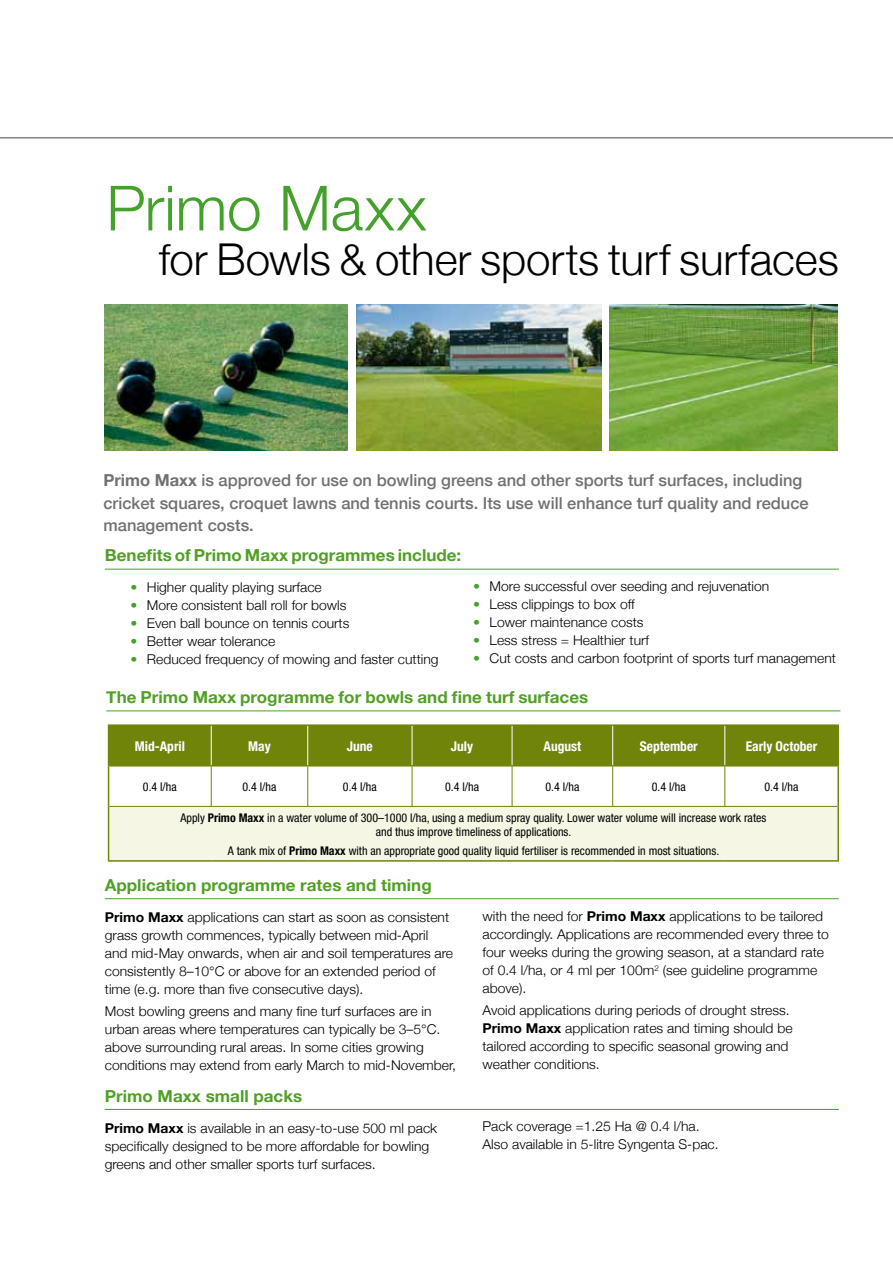
<style>
.page{position:relative;width:893px;height:1263px;background:#fff}
.page>*{position:absolute;margin:0;border:0;box-sizing:border-box;transform-origin:0 0}
.t1{font:300 62.4px "Helvetica Neue";letter-spacing:-.005em;color:#44a12b}
.t2{font:300 43.95px "Helvetica Neue";letter-spacing:-.005em;color:#000}
.t3{font:500 16.5px/22.5px "Helvetica Neue";color:#707172}
.t4{font:700 16.5px "Helvetica Neue";color:#51a025}
.t5{font:300 13.5px/18px "Helvetica Neue";color:#000}
.t6{font:700 condensed 13.5px "Helvetica Neue";color:#fff}
.t7{font:condensed 12px/14.4px "Helvetica Neue";color:#000;text-align:center}
.s1{font-weight:700}
.s2{color:#44a12b}
</style>
<div class="page">
<hr style="left:0;top:137px;width:893px;height:1px;background:#44494d">
<img style="left:105px;top:304px;width:242px;height:147px">
<img style="left:356px;top:304px;width:245px;height:147px">
<img style="left:610px;top:305px;width:227px;height:146px">
<div style="left:109px;top:726px;width:728px;height:39px;background:#71840a"></div>
<div style="left:109px;top:806px;width:729px;height:55px;background:#f5f7e4"></div>
<hr style="left:108px;top:724px;width:103px;height:2px;background:#71840a">
<hr style="left:108px;top:726px;width:1px;height:39px;background:#71840a">
<hr style="left:211px;top:724px;width:97px;height:2px;background:#71840a">
<hr style="left:308px;top:724px;width:104px;height:2px;background:#71840a">
<hr style="left:412px;top:724px;width:100px;height:2px;background:#71840a">
<hr style="left:512px;top:724px;width:101px;height:2px;background:#71840a">
<hr style="left:613px;top:724px;width:112px;height:2px;background:#71840a">
<hr style="left:725px;top:724px;width:114px;height:2px;background:#71840a">
<hr style="left:837px;top:726px;width:2px;height:39px;background:#71840a">
<hr style="left:211px;top:726px;width:1px;height:39px;background:#fff">
<hr style="left:307px;top:726px;width:1px;height:39px;background:#fff">
<hr style="left:412px;top:726px;width:1px;height:39px;background:#fff">
<hr style="left:512px;top:726px;width:1px;height:39px;background:#fff">
<hr style="left:612px;top:726px;width:1px;height:39px;background:#fff">
<hr style="left:724px;top:726px;width:1px;height:39px;background:#fff">
<hr style="left:108px;top:806px;width:1px;height:54px;background:#71840a">
<hr style="left:837px;top:806px;width:2px;height:54px;background:#71840a">
<hr style="left:108px;top:860px;width:103px;height:2px;background:#71840a">
<hr style="left:211px;top:860px;width:97px;height:2px;background:#71840a">
<hr style="left:308px;top:860px;width:104px;height:2px;background:#71840a">
<hr style="left:412px;top:860px;width:100px;height:2px;background:#71840a">
<hr style="left:512px;top:860px;width:101px;height:2px;background:#71840a">
<hr style="left:613px;top:860px;width:112px;height:2px;background:#71840a">
<hr style="left:725px;top:860px;width:114px;height:2px;background:#71840a">
<hr style="left:108px;top:765px;width:103px;height:1px;background:#71840a">
<hr style="left:108px;top:766px;width:1px;height:40px;background:#71840a">
<hr style="left:211px;top:765px;width:97px;height:1px;background:#71840a">
<hr style="left:308px;top:765px;width:104px;height:1px;background:#71840a">
<hr style="left:412px;top:765px;width:100px;height:1px;background:#71840a">
<hr style="left:512px;top:765px;width:101px;height:1px;background:#71840a">
<hr style="left:613px;top:765px;width:112px;height:1px;background:#71840a">
<hr style="left:725px;top:765px;width:114px;height:1px;background:#71840a">
<hr style="left:837px;top:766px;width:2px;height:40px;background:#71840a">
<hr style="left:211px;top:766px;width:1px;height:40px;background:#71840a">
<hr style="left:307px;top:766px;width:1px;height:40px;background:#71840a">
<hr style="left:412px;top:766px;width:1px;height:40px;background:#71840a">
<hr style="left:512px;top:766px;width:1px;height:40px;background:#71840a">
<hr style="left:612px;top:766px;width:1px;height:40px;background:#71840a">
<hr style="left:724px;top:766px;width:1px;height:40px;background:#71840a">
<hr style="left:109px;top:806px;width:102px;height:1px;background:#71840a">
<hr style="left:211px;top:806px;width:97px;height:1px;background:#71840a">
<hr style="left:308px;top:806px;width:104px;height:1px;background:#71840a">
<hr style="left:412px;top:806px;width:100px;height:1px;background:#71840a">
<hr style="left:512px;top:806px;width:101px;height:1px;background:#71840a">
<hr style="left:613px;top:806px;width:112px;height:1px;background:#71840a">
<hr style="left:725px;top:806px;width:112px;height:1px;background:#71840a">
<hr style="left:105px;top:569px;width:734px;height:1px;background:#44a12b">
<hr style="left:106px;top:710px;width:734px;height:1px;background:#44a12b">
<hr style="left:105px;top:898px;width:734px;height:1px;background:#44a12b">
<hr style="left:105px;top:1109px;width:734px;height:1px;background:#44a12b">
<h1 class="t1" style="left:106px;top:170px;width:322px">Primo Maxx</h1>
<h2 class="t2" style="left:159px;top:233px;width:681px">for Bowls &amp; other sports turf surfaces</h2>
<p class="t3" style="left:103px;top:469px;width:707px"><span class="s1">Primo Maxx</span> is approved for use on bowling greens and other sports turf surfaces, including cricket squares, croquet lawns and tennis courts. Its use will enhance turf quality and reduce management costs.</p>
<p class="t4" style="left:105px;top:545px;width:358px">Benefits of Primo Maxx programmes include:</p>
<p class="t5" style="left:130px;top:578px;width:193px"><span class="s2">•</span> Higher quality playing surface</p>
<p class="t5" style="left:130px;top:596px;width:218px"><span class="s2">•</span> More consistent ball roll for bowls</p>
<p class="t5" style="left:130px;top:614px;width:220px"><span class="s2">•</span> Even ball bounce on tennis courts</p>
<p class="t5" style="left:130px;top:632px;width:146px"><span class="s2">•</span> Better wear tolerance</p>
<p class="t5" style="left:130px;top:650px;width:310px"><span class="s2">•</span> Reduced frequency of mowing and faster cutting</p>
<p class="t5" style="left:473px;top:577px;width:298px"><span class="s2">•</span> More successful over seeding and rejuvenation</p>
<p class="t5" style="left:473px;top:595px;width:163px"><span class="s2">•</span> Less clippings to box off</p>
<p class="t5" style="left:473px;top:613px;width:172px"><span class="s2">•</span> Lower maintenance costs</p>
<p class="t5" style="left:473px;top:631px;width:178px"><span class="s2">•</span> Less stress = Healthier turf</p>
<p class="t5" style="left:473px;top:649px;width:364px"><span class="s2">•</span> Cut costs and carbon footprint of sports turf management</p>
<p class="t4" style="left:106px;top:687px;width:483px">The Primo Maxx programme for bowls and fine turf surfaces</p>
<p class="t6" style="left:135px;top:738px;width:52px">Mid-April</p>
<p class="t6" style="left:248px;top:738px;width:24px">May</p>
<p class="t6" style="left:347px;top:738px;width:28px">June</p>
<p class="t6" style="left:451px;top:738px;width:24px">July</p>
<p class="t6" style="left:543px;top:738px;width:39px">August</p>
<p class="t6" style="left:640px;top:738px;width:59px">September</p>
<p class="t6" style="left:746px;top:738px;width:73px">Early October</p>
<p class="t7" style="left:143px;top:779px;width:35px">0.4 l/ha</p>
<p class="t7" style="left:243px;top:779px;width:35px">0.4 l/ha</p>
<p class="t7" style="left:343px;top:779px;width:35px">0.4 l/ha</p>
<p class="t7" style="left:445px;top:779px;width:35px">0.4 l/ha</p>
<p class="t7" style="left:545px;top:779px;width:35px">0.4 l/ha</p>
<p class="t7" style="left:652px;top:779px;width:35px">0.4 l/ha</p>
<p class="t7" style="left:764px;top:779px;width:35px">0.4 l/ha</p>
<p class="t7" style="left:180px;top:810px;width:587px">Apply <span class="s1">Primo Maxx</span> in a water volume of 300–1000 l/ha, using a medium spray quality. Lower water volume will increase work rates and thus improve timeliness of applications.</p>
<p class="t7" style="left:228px;top:843px;width:493px">A tank mix of <span class="s1">Primo Maxx</span> with an appropriate good quality liquid fertiliser is recommended in most situations.</p>
<p class="t4" style="left:105px;top:875px;width:328px">Application programme rates and timing</p>
<p class="t5" style="left:105px;top:908px;width:350px"><span class="s1">Primo Maxx</span> applications can start as soon as consistent grass growth commences, typically between mid-April and mid-May onwards, when air and soil temperatures are consistently 8–10°C or above for an extended period of time (e.g. more than five consecutive days).</p>
<p class="t5" style="left:105px;top:1002px;width:353px">Most bowling greens and many fine turf surfaces are in urban areas where temperatures can typically be 3–5°C. above surrounding rural areas. In some cities growing conditions may extend from early March to mid-November,</p>
<p class="t5" style="left:482px;top:907px;width:348px">with the need for <span class="s1">Primo Maxx</span> applications to be tailored accordingly. Applications are recommended every three to four weeks during the growing season, at a standard rate of 0.4 l/ha, or 4 ml per 100m<sup>2</sup> (see guideline programme above).</p>
<p class="t5" style="left:482px;top:1001px;width:312px">Avoid applications during periods of drought stress.<br><span class="s1">Primo Maxx</span> application rates and timing should be tailored according to specific seasonal growing and weather conditions.</p>
<p class="t4" style="left:105px;top:1086px;width:199px">Primo Maxx small packs</p>
<p class="t5" style="left:105px;top:1118px;width:334px"><span class="s1">Primo Maxx</span> is available in an easy-to-use 500 ml pack specifically designed to be more affordable for bowling greens and other smaller sports turf surfaces.</p>
<p class="t5" style="left:482px;top:1116px;width:238px">Pack coverage =1.25 Ha @ 0.4 l/ha.<br>Also available in 5-litre Syngenta S-pac.</p>
</div>
